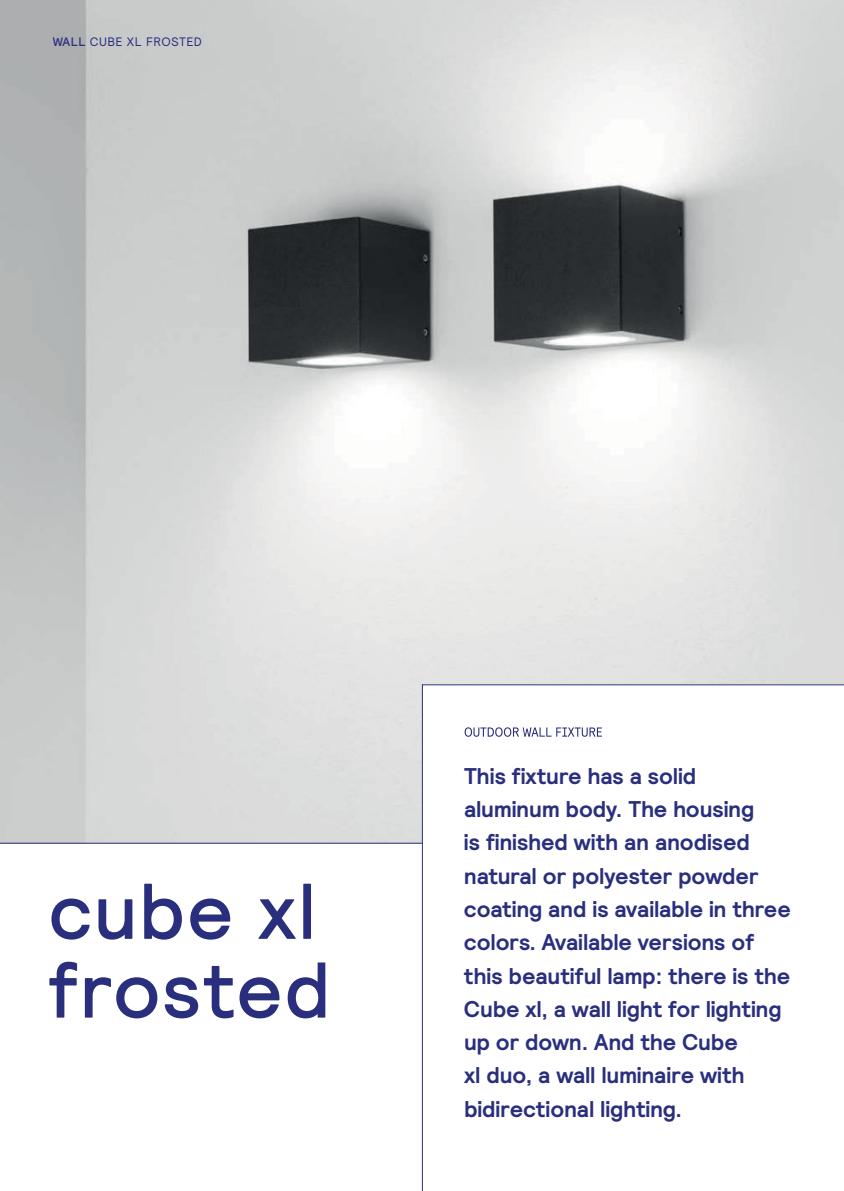
<style>
.page{position:relative;width:844px;height:1191px;background:#fff}
.page>*{position:absolute;margin:0;border:0;box-sizing:border-box;transform-origin:0 0}
.t1{font:500 78.75px/78.8px "Relative";letter-spacing:.015em;color:#2a2f7d}
.t2{font:700 22.75px/33.2px "Relative";letter-spacing:-.01em;color:#2a2f7d}
.t3{font:12.25px "Relative";letter-spacing:.03em;color:#2a2f7d}
.s1{font-weight:500}
</style>
<div class="page">
<img style="left:0;top:0;width:843px;height:842px">
<div style="left:422px;top:685px;width:421px;height:506px;background:#fff"></div>
<svg style="left:464px;top:727px;width:137px;height:10px"></svg>
<hr style="left:0;top:842px;width:422px;height:1px;background:#2a2f7d">
<hr style="left:422px;top:684px;width:1px;height:507px;background:#2a2f7d">
<hr style="left:422px;top:684px;width:421px;height:1px;background:#2a2f7d">
<p class="t3" style="left:53px;top:37px;width:151px"><span class="s1">WALL</span> CUBE XL FROSTED</p>
<h1 class="t1" style="left:48px;top:879px;width:284px">cube xl frosted</h1>
<p class="t2" style="left:464px;top:761px;width:328px">This fixture has a solid aluminum body. The housing<br>is finished with an anodised natural or polyester powder coating and is available in three colors. Available versions of this beautiful lamp: there is the<br>Cube xl, a wall light for lighting up or down. And the Cube<br>xl duo, a wall luminaire with bidirectional lighting.</p>
</div>
